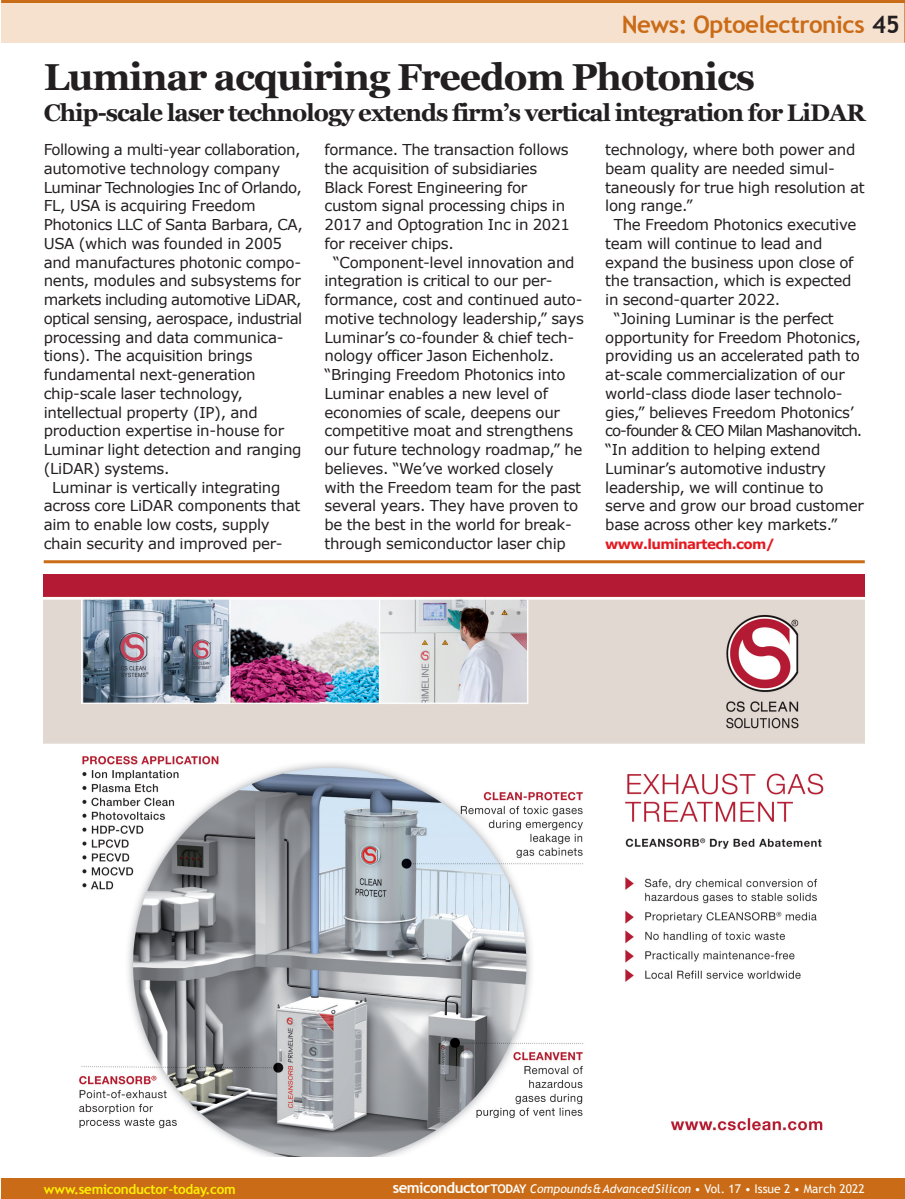
<style>
.page{position:relative;width:905px;height:1199px;background:#fff}
.page>*{position:absolute;margin:0;border:0;box-sizing:border-box;transform-origin:0 0}
.t1{font:700 37.5px "Georgia";letter-spacing:-.03em;color:#231f20}
.t2{font:700 24px "Georgia";letter-spacing:-.04em;color:#231f20}
.t3{font:700 24px "Trebuchet MS";letter-spacing:-.02em;color:#ca6c17}
.t4{font:15px "Verdana";letter-spacing:-.02em;color:#231f20}
.t5{font:15px "Verdana";letter-spacing:-.04em;color:#231f20}
.t6{font:15px "Verdana";letter-spacing:-.065em;color:#231f20}
.t7{font:700 13.5px "Trebuchet MS";letter-spacing:-.02em;color:#fff101}
.t8{font:700 13.5px "Verdana";letter-spacing:-.045em;color:#e21a21}
.t9{font:italic 12px "Trebuchet MS";letter-spacing:.005em;color:#fff}
.s1{color:#231f20}
.s2{font-weight:700;font-style:normal;font-size:15px}
.s3{font-weight:700;font-style:normal}
.s4{font-style:normal}
</style>
<div class="page">
<div style="left:1px;top:0;width:903px;height:43px;background:#f6e0ce"></div>
<hr style="left:904px;top:0;width:1px;height:43px;background:#ca6c17">
<hr style="left:1px;top:0;width:903px;height:3px;background:#ca6c17">
<div style="left:1px;top:1178px;width:903px;height:20px;background:#ca6c17"></div>
<hr style="left:44px;top:560px;width:820px;height:3px;background:#ca6c17">
<img style="left:44px;top:574px;width:820px;height:582px">
<p class="t3" style="left:621px;top:10px;width:280px">News: Optoelectronics <span class="s1">45</span></p>
<p class="t1" style="left:44px;top:55px;width:713px">Luminar acquiring Freedom Photonics</p>
<p class="t2" style="left:44px;top:99px;width:823px">Chip-scale laser technology extends firm’s vertical integration for LiDAR</p>
<p class="t4" style="left:44px;top:140px;width:258px">Following a multi-year collaboration,</p>
<p class="t4" style="left:44px;top:159px;width:238px">automotive technology company</p>
<p class="t5" style="left:44px;top:177px;width:260px">Luminar Technologies Inc of Orlando,</p>
<p class="t4" style="left:44px;top:196px;width:213px">FL, USA is acquiring Freedom</p>
<p class="t4" style="left:44px;top:215px;width:261px">Photonics LLC of Santa Barbara, CA,</p>
<p class="t4" style="left:44px;top:234px;width:240px">USA (which was founded in 2005</p>
<p class="t4" style="left:44px;top:252px;width:259px">and manufactures photonic compo-</p>
<p class="t4" style="left:44px;top:271px;width:259px">nents, modules and subsystems for</p>
<p class="t5" style="left:44px;top:290px;width:259px">markets including automotive LiDAR,</p>
<p class="t4" style="left:44px;top:309px;width:260px">optical sensing, aerospace, industrial</p>
<p class="t4" style="left:44px;top:327px;width:241px">processing and data communica-</p>
<p class="t4" style="left:44px;top:346px;width:210px">tions). The acquisition brings</p>
<p class="t4" style="left:44px;top:365px;width:213px">fundamental next-generation</p>
<p class="t4" style="left:44px;top:384px;width:201px">chip-scale laser technology,</p>
<p class="t4" style="left:44px;top:402px;width:215px">intellectual property (IP), and</p>
<p class="t4" style="left:44px;top:421px;width:242px">production expertise in-house for</p>
<p class="t4" style="left:44px;top:440px;width:259px">Luminar light detection and ranging</p>
<p class="t4" style="left:44px;top:459px;width:127px">(LiDAR) systems.</p>
<p class="t4" style="left:52px;top:477px;width:230px">Luminar is vertically integrating</p>
<p class="t4" style="left:44px;top:496px;width:258px">across core LiDAR components that</p>
<p class="t4" style="left:44px;top:515px;width:227px">aim to enable low costs, supply</p>
<p class="t4" style="left:44px;top:534px;width:240px">chain security and improved per-</p>
<p class="t4" style="left:324px;top:140px;width:246px">formance. The transaction follows</p>
<p class="t4" style="left:324px;top:159px;width:214px">the acquisition of subsidiaries</p>
<p class="t4" style="left:324px;top:177px;width:204px">Black Forest Engineering for</p>
<p class="t4" style="left:324px;top:196px;width:242px">custom signal processing chips in</p>
<p class="t4" style="left:324px;top:215px;width:247px">2017 and Optogration Inc in 2021</p>
<p class="t4" style="left:324px;top:234px;width:131px">for receiver chips.</p>
<p class="t4" style="left:333px;top:252px;width:243px">“Component-level innovation and</p>
<p class="t4" style="left:324px;top:271px;width:230px">integration is critical to our per-</p>
<p class="t4" style="left:324px;top:290px;width:259px">formance, cost and continued auto-</p>
<p class="t4" style="left:324px;top:309px;width:261px">motive technology leadership,” says</p>
<p class="t4" style="left:324px;top:327px;width:251px">Luminar’s co-founder &amp; chief tech-</p>
<p class="t4" style="left:324px;top:346px;width:231px">nology officer Jason Eichenholz.</p>
<p class="t4" style="left:324px;top:365px;width:243px">“Bringing Freedom Photonics into</p>
<p class="t4" style="left:324px;top:384px;width:225px">Luminar enables a new level of</p>
<p class="t4" style="left:324px;top:402px;width:237px">economies of scale, deepens our</p>
<p class="t4" style="left:324px;top:421px;width:250px">competitive moat and strengthens</p>
<p class="t4" style="left:324px;top:440px;width:259px">our future technology roadmap,” he</p>
<p class="t4" style="left:324px;top:459px;width:231px">believes. “We’ve worked closely</p>
<p class="t4" style="left:324px;top:477px;width:258px">with the Freedom team for the past</p>
<p class="t4" style="left:324px;top:496px;width:255px">several years. They have proven to</p>
<p class="t4" style="left:324px;top:515px;width:249px">be the best in the world for break-</p>
<p class="t4" style="left:324px;top:534px;width:243px">through semiconductor laser chip</p>
<p class="t4" style="left:605px;top:140px;width:251px">technology, where both power and</p>
<p class="t4" style="left:605px;top:159px;width:231px">beam quality are needed simul-</p>
<p class="t4" style="left:605px;top:177px;width:261px">taneously for true high resolution at</p>
<p class="t4" style="left:605px;top:196px;width:89px">long range.”</p>
<p class="t4" style="left:613px;top:215px;width:244px">The Freedom Photonics executive</p>
<p class="t4" style="left:605px;top:234px;width:218px">team will continue to lead and</p>
<p class="t4" style="left:605px;top:252px;width:250px">expand the business upon close of</p>
<p class="t4" style="left:605px;top:271px;width:248px">the transaction, which is expected</p>
<p class="t4" style="left:605px;top:290px;width:177px">in second-quarter 2022.</p>
<p class="t4" style="left:613px;top:309px;width:221px">“Joining Luminar is the perfect</p>
<p class="t4" style="left:605px;top:327px;width:257px">opportunity for Freedom Photonics,</p>
<p class="t4" style="left:605px;top:346px;width:256px">providing us an accelerated path to</p>
<p class="t4" style="left:605px;top:365px;width:241px">at-scale commercialization of our</p>
<p class="t4" style="left:605px;top:384px;width:239px">world-class diode laser technolo-</p>
<p class="t4" style="left:605px;top:402px;width:250px">gies,” believes Freedom Photonics’</p>
<p class="t6" style="left:605px;top:421px;width:259px">co-founder &amp; CEO Milan Mashanovitch.</p>
<p class="t4" style="left:605px;top:440px;width:216px">“In addition to helping extend</p>
<p class="t4" style="left:605px;top:459px;width:222px">Luminar’s automotive industry</p>
<p class="t4" style="left:605px;top:477px;width:220px">leadership, we will continue to</p>
<p class="t4" style="left:605px;top:496px;width:260px">serve and grow our broad customer</p>
<p class="t4" style="left:605px;top:515px;width:233px">base across other key markets.”</p>
<p class="t8" style="left:605px;top:535px;width:171px">www.luminartech.com/</p>
<p class="t7" style="left:44px;top:1180px;width:194px">www.semiconductor-today.com</p>
<p class="t9" style="left:393px;top:1181px;width:473px"><span class="s2">semiconductor</span><span class="s3">TODAY</span> Compounds&amp;AdvancedSilicon <span class="s4">• Vol. 17 • Issue 2 • March 2022</span></p>
</div>
